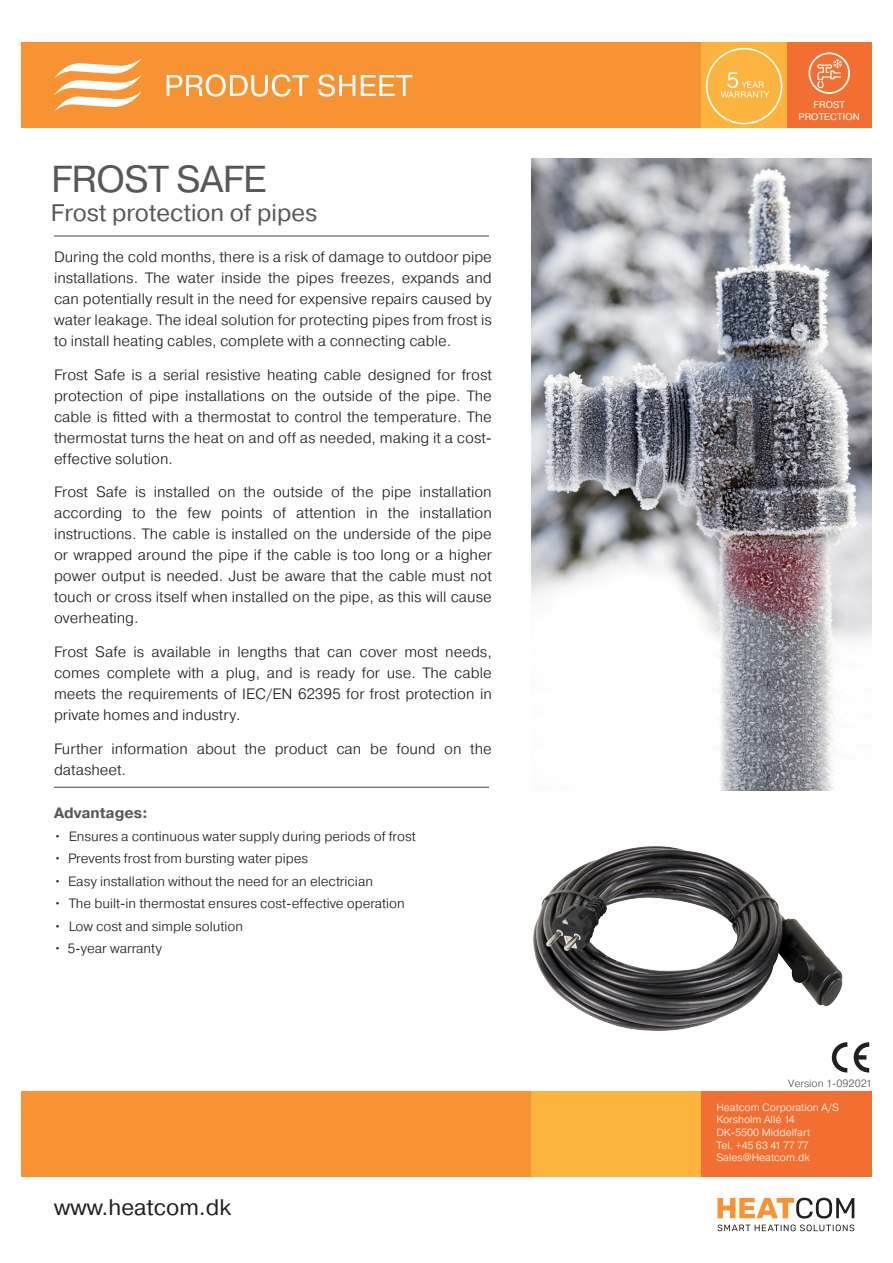
<style>
.page{position:relative;width:893px;height:1263px;background:#fff}
.page>*{position:absolute;margin:0;border:0;box-sizing:border-box;transform-origin:0 0}
.t1{font:37.5px "Pragmatica";letter-spacing:-.02em;color:#57585a}
.t2{font:24px "Pragmatica";color:#57585a}
.t3{font:22.5px "Pragmatica";color:#231f20}
.t4{font:300 15px/21px "Pragmatica";color:#231f20;text-align:justify}
.t5{font:700 15px "Pragmatica";color:#57585a}
.t6{font:300 13.5px "Pragmatica";color:#231f20}
.t7{font:300 10.5px/12.6px "Pragmatica";color:#fff}
.t8{font:300 10.5px "Pragmatica";color:#57585a}
.t9{font:9.6px/11.4px "Pragmatica";letter-spacing:.015em;color:#fff;text-align:center}
</style>
<div class="page">
<div style="left:21px;top:43px;width:851px;height:85px;background:#f79332"></div>
<div style="left:787px;top:43px;width:85px;height:85px;background:#f36e31"></div>
<div style="left:702px;top:43px;width:85px;height:85px;background:#fcb43f"></div>
<svg style="left:706px;top:48px;width:76px;height:76px"></svg>
<svg style="left:808px;top:52px;width:42px;height:42px"></svg>
<svg style="left:54px;top:58px;width:88px;height:54px"></svg>
<div style="left:21px;top:1091px;width:851px;height:85px;background:#f79332"></div>
<div style="left:531px;top:1091px;width:171px;height:85px;background:#fcb43f"></div>
<div style="left:702px;top:1091px;width:170px;height:85px;background:#f36e31"></div>
<svg style="left:717px;top:1198px;width:137px;height:20px"></svg>
<svg style="left:717px;top:1224px;width:137px;height:7px"></svg>
<svg style="left:167px;top:74px;width:245px;height:23px"></svg>
<hr style="left:54px;top:235px;width:435px;height:2px;background:#57585a">
<hr style="left:54px;top:787px;width:435px;height:1px;background:#57585a">
<img style="left:531px;top:158px;width:341px;height:633px">
<svg style="left:832px;top:1042px;width:37px;height:30px"></svg>
<img style="left:533px;top:846px;width:310px;height:185px">
<p class="t1" style="left:51px;top:156px;width:217px">FROST SAFE</p>
<p class="t2" style="left:51px;top:198px;width:268px">Frost protection of pipes</p>
<p class="t4" style="left:54px;top:246px;width:439px">During the cold months, there is a risk of damage to outdoor pipe installations. The water inside the pipes freezes, expands and can potentially result in the need for expensive repairs caused by water leakage. The ideal solution for protecting pipes from frost is to install heating cables, complete with a connecting cable.</p>
<p class="t4" style="left:54px;top:364px;width:439px">Frost Safe is a serial resistive heating cable designed for frost protection of pipe installations on the outside of the pipe. The cable is fitted with a thermostat to control the temperature. The thermostat turns the heat on and off as needed, making it a cost&shy;effective solution.</p>
<p class="t4" style="left:54px;top:481px;width:439px">Frost Safe is installed on the outside of the pipe installation according to the few points of attention in the installation instructions. The cable is installed on the underside of the pipe or wrapped around the pipe if the cable is too long or a higher power output is needed. Just be aware that the cable must not touch or cross itself when installed on the pipe, as this will cause overheating.</p>
<p class="t4" style="left:54px;top:641px;width:439px">Frost Safe is available in lengths that can cover most needs, comes complete with a plug, and is ready for use. The cable meets the requirements of IEC/EN 62395 for frost protection in private homes and industry.</p>
<p class="t4" style="left:54px;top:738px;width:439px">Further information about the product can be found on the datasheet.</p>
<p class="t5" style="left:54px;top:803px;width:95px">Advantages:</p>
<p class="t6" style="left:54px;top:828px;width:363px">• Ensures a continuous water supply during periods of frost</p>
<p class="t6" style="left:54px;top:850px;width:256px">• Prevents frost from bursting water pipes</p>
<p class="t6" style="left:54px;top:873px;width:321px">• Easy installation without the need for an electrician</p>
<p class="t6" style="left:54px;top:895px;width:352px">• The built-in thermostat ensures cost-effective operation</p>
<p class="t6" style="left:54px;top:918px;width:191px">• Low cost and simple solution</p>
<p class="t6" style="left:54px;top:940px;width:110px">• 5-year warranty</p>
<h3 class="t3" style="left:54px;top:1193px;width:178px">www.heatcom.dk</h3>
<p class="t9" style="left:798px;top:100px;width:63px">FROST<br>PROTECTION</p>
<p class="t8" style="left:788px;top:1077px;width:85px">Version 1-092021</p>
<p class="t7" style="left:716px;top:1101px;width:124px">Heatcom Corporation A/S<br>Korsholm Allé 14<br>DK-5500 Middelfart<br>Tel. +45 63 41 77 77<br>Sales@Heatcom.dk</p>
</div>
